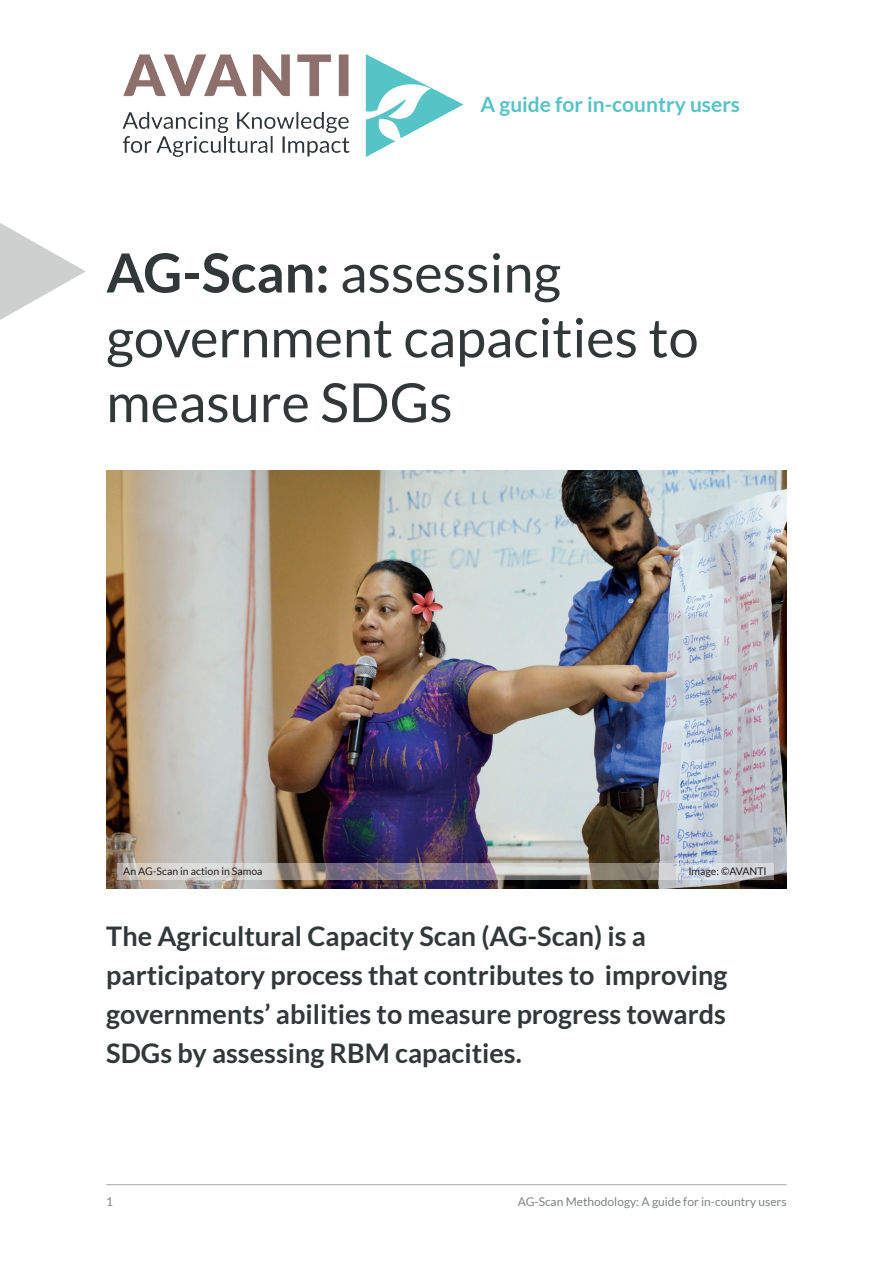
<style>
.page{position:relative;width:893px;height:1263px;background:#fff}
.page>*{position:absolute;margin:0;border:0;box-sizing:border-box;transform-origin:0 0}
.t1{font:54px/64.8px "Lato";color:#323738}
.t2{font:700 27px/39px "Lato";color:#323738}
.t3{font:700 21px "Lato";color:#56c4c7}
.t4{font:12px "Lato";color:#7f8283}
.t5{font:10.5px "Lato";color:#231f20}
.s1{font-weight:700}
</style>
<div class="page">
<hr style="left:106px;top:1184px;width:681px;height:1px;background:#a6a9aa">
<svg style="left:0;top:223px;width:86px;height:97px"></svg>
<img style="left:122px;top:54px;width:342px;height:103px">
<img style="left:106px;top:471px;width:681px;height:417px">
<svg style="left:118px;top:864px;width:656px;height:16px"></svg>
<p class="t3" style="left:480px;top:92px;width:261px">A guide for in-country users</p>
<h1 class="t1" style="left:106px;top:240px;width:594px"><span class="s1">AG-Scan:</span> assessing government capacities to measure SDGs</h1>
<p class="t5" style="left:123px;top:865px;width:141px">An AG-Scan in action in Samoa</p>
<p class="t5" style="left:688px;top:865px;width:80px">Image: ©AVANTI</p>
<p class="t2" style="left:106px;top:916px;width:623px">The Agricultural Capacity Scan (AG-Scan) is a participatory process that contributes to improving governments’ abilities to measure progress towards SDGs by assessing RBM capacities.</p>
<p class="t4" style="left:106px;top:1195px;width:8px">1</p>
<p class="t4" style="left:518px;top:1195px;width:270px">AG-Scan Methodology: A guide for in-country users</p>
</div>
